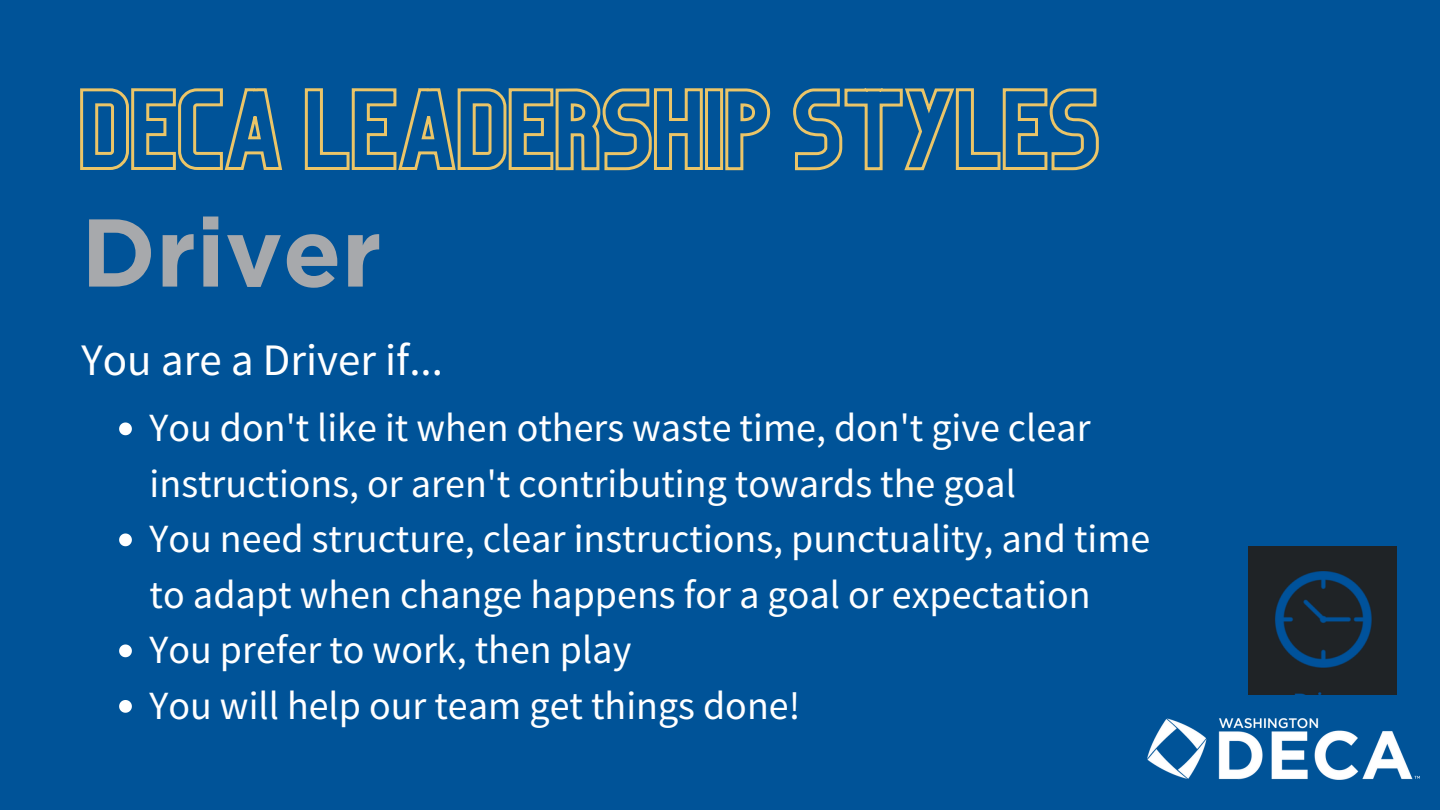
<style>
.page{position:relative;width:1440px;height:810px;background:#005398}
.page>*{position:absolute;margin:0;border:0;box-sizing:border-box;transform-origin:0 0}
.t1{font:700 96px "Gotham";color:#a7a9ac}
.t2{font:45px "Source Sans Pro";color:#fff}
.t3{font:40px/55.5px "Source Sans Pro";color:#fff}
</style>
<div class="page">
<svg style="left:80px;top:88px;width:1019px;height:83px"></svg>
<svg style="left:119px;top:423px;width:13px;height:12px"></svg>
<svg style="left:119px;top:534px;width:13px;height:12px"></svg>
<svg style="left:119px;top:645px;width:13px;height:12px"></svg>
<svg style="left:119px;top:700px;width:13px;height:13px"></svg>
<img style="left:1248px;top:546px;width:149px;height:148px">
<img style="left:1147px;top:718px;width:272px;height:62px">
<p class="t1" style="left:81px;top:194px;width:302px">Driver</p>
<p class="t2" style="left:82px;top:331px;width:363px">You are a Driver if...</p>
<p class="t3" style="left:150px;top:399px;width:942px">You don't like it when others waste time, don't give clear instructions, or aren't contributing towards the goal</p>
<p class="t3" style="left:150px;top:510px;width:1002px">You need structure, clear instructions, punctuality, and time to adapt when change happens for a goal or expectation</p>
<p class="t3" style="left:150px;top:621px;width:483px">You prefer to work, then play</p>
<p class="t3" style="left:150px;top:677px;width:652px">You will help our team get things done!</p>
</div>
